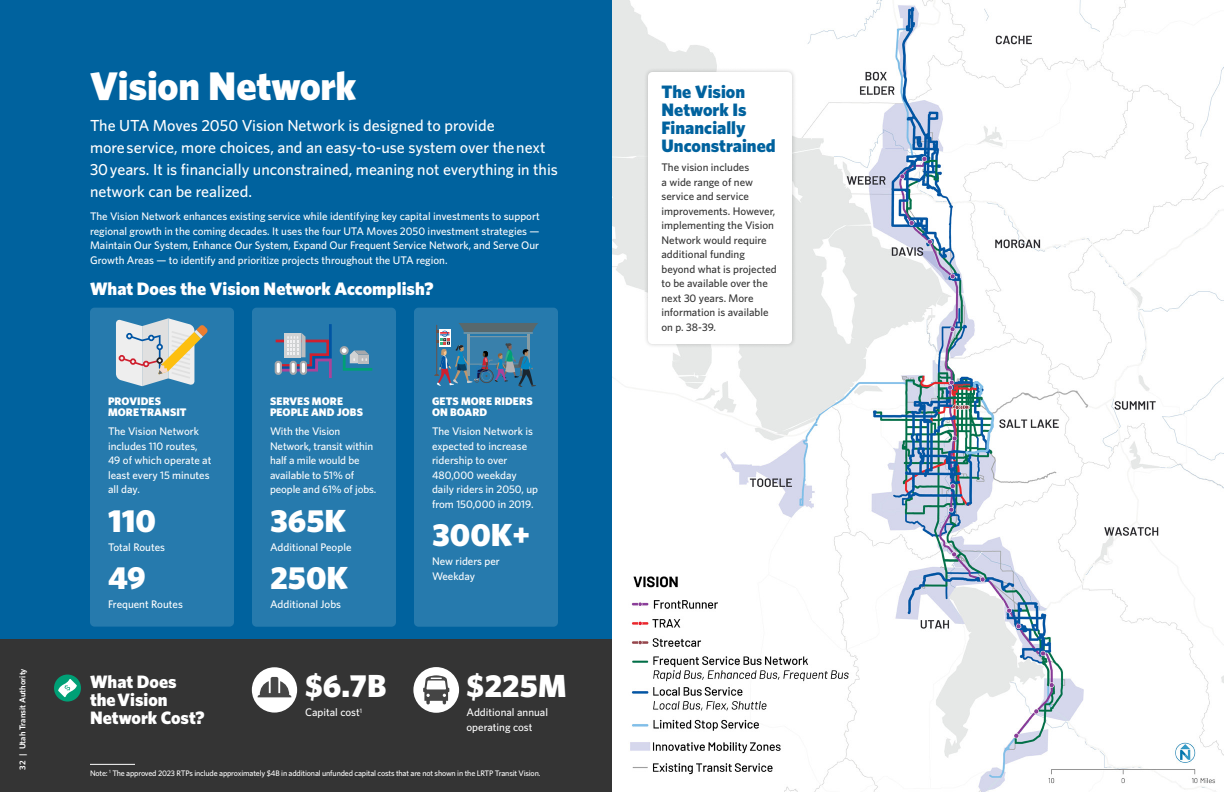
<style>
.page{position:relative;width:1224px;height:792px;background:#00629e}
.page>*{position:absolute;margin:0;border:0;box-sizing:border-box;transform-origin:0 0}
.t1{font:900 40px "Whitney";letter-spacing:-.005em;color:#fff}
.t2{font:900 32px "Whitney";color:#fff}
.t3{font:900 18px/18px "Whitney";color:#fff}
.t4{font:900 18px/18px "Whitney";color:#00629e}
.t5{font:500 16px/22px "Whitney";color:#fff}
.t6{font:500 11px/14.5px "Whitney";color:#fff}
.t7{font:500 11px/14.5px "Whitney";color:#343434}
.t8{font:900 11px/11px "Whitney";letter-spacing:.01em;color:#fff}
.t9{font:600 8.5px "Whitney";color:#fff}
.t10{font:500 8px "Whitney";letter-spacing:-.02em;color:#fff}
</style>
<div class="page">
<div style="left:0;top:639px;width:612px;height:153px;background:#343434"></div>
<div style="left:414px;top:308px;width:144px;height:256px;background:#267aad;border-radius:4px"></div>
<div style="left:90px;top:308px;width:144px;height:256px;background:#267aad;border-radius:4px"></div>
<div style="left:252px;top:308px;width:144px;height:256px;background:#267aad;border-radius:4px"></div>
<div style="left:414px;top:380px;width:144px;height:247px;background:#267aad;border-radius:4px"></div>
<div style="left:90px;top:380px;width:144px;height:247px;background:#267aad;border-radius:4px"></div>
<div style="left:252px;top:380px;width:144px;height:247px;background:#267aad;border-radius:4px"></div>
<svg style="left:116px;top:318px;width:92px;height:68px"></svg>
<svg style="left:274px;top:324px;width:58px;height:54px"></svg>
<svg style="left:341px;top:350px;width:32px;height:21px"></svg>
<div style="left:341px;top:347px;width:7px;height:7px;background:#fff;border-radius:50%"></div>
<div style="left:340px;top:346px;width:9px;height:9px;border:2px solid #a6a8ab;border-radius:50%"></div>
<div style="left:276px;top:362px;width:5px;height:12px;background:#fff;border-radius:2px"></div>
<div style="left:275px;top:361px;width:7px;height:14px;border:2px solid #a6a8ab;border-radius:2px"></div>
<div style="left:291px;top:362px;width:5px;height:12px;background:#fff;border-radius:2px"></div>
<div style="left:290px;top:361px;width:7px;height:14px;border:2px solid #a6a8ab;border-radius:2px"></div>
<div style="left:301px;top:362px;width:5px;height:12px;background:#fff;border-radius:2px"></div>
<div style="left:300px;top:361px;width:7px;height:14px;border:2px solid #a6a8ab;border-radius:2px"></div>
<img style="left:434px;top:323px;width:104px;height:64px">
<div style="left:54px;top:675px;width:27px;height:27px;background:#00a076;border-radius:50%"></div>
<svg style="left:58px;top:679px;width:19px;height:18px"></svg>
<img style="left:612px;top:0;width:612px;height:792px">
<div style="left:252px;top:667px;width:45px;height:46px;background:#fff;border-radius:50%"></div>
<svg style="left:258px;top:677px;width:33px;height:20px"></svg>
<div style="left:413px;top:667px;width:46px;height:46px;background:#fff;border-radius:50%"></div>
<svg style="left:423px;top:675px;width:26px;height:30px"></svg>
<div style="left:643px;top:67px;width:154px;height:282px;background:#000;opacity:.2"></div>
<div style="left:648px;top:72px;width:144px;height:272px;background:#fff;border-radius:4px"></div>
<hr style="left:90px;top:764px;width:45px;height:1px;background:#fff">
<p class="t9" style="left:17px;top:770px;width:103px;rotate:-90deg">32 | Utah Transit Authority</p>
<h1 class="t1" style="left:90px;top:59px;width:268px">Vision Network</h1>
<h3 class="t5" style="left:90px;top:114px;width:469px">The UTA Moves 2050 Vision Network is designed to provide<br>more service, more choices, and an easy-to-use system over the next 30 years. It is financially unconstrained, meaning not everything in this network can be realized.</h3>
<p class="t6" style="left:90px;top:209px;width:451px;text-align:justify">The Vision Network enhances existing service while identifying key capital investments to support regional growth in the coming decades. It uses the four UTA Moves 2050 investment strategies — Maintain Our System, Enhance Our System, Expand Our Frequent Service Network, and Serve Our Growth Areas — to identify and prioritize projects throughout the UTA region.</p>
<h3 class="t3" style="left:90px;top:280px;width:345px">What Does the Vision Network Accomplish?</h3>
<p class="t8" style="left:108px;top:396px;width:80px">PROVIDES<br>MORE TRANSIT</p>
<p class="t6" style="left:108px;top:424px;width:105px">The Vision Network includes 110 routes,<br>49 of which operate at least every 15 minutes all day.</p>
<h2 class="t2" style="left:108px;top:499px;width:49px">110</h2>
<p class="t6" style="left:108px;top:539px;width:59px">Total Routes</p>
<h2 class="t2" style="left:108px;top:556px;width:39px">49</h2>
<p class="t6" style="left:108px;top:597px;width:76px">Frequent Routes</p>
<p class="t8" style="left:270px;top:396px;width:95px">SERVES MORE<br>PEOPLE AND JOBS</p>
<p class="t6" style="left:270px;top:424px;width:108px">With the Vision<br>Network, transit within half a mile would be available to 51% of people and 61% of jobs.</p>
<h2 class="t2" style="left:270px;top:499px;width:77px">365K</h2>
<p class="t6" style="left:270px;top:539px;width:83px">Additional People</p>
<h2 class="t2" style="left:270px;top:556px;width:79px">250K</h2>
<p class="t6" style="left:270px;top:597px;width:73px">Additional Jobs</p>
<h3 class="t3" style="left:90px;top:672px;width:116px">What Does the Vision<br>Network Cost?</h3>
<h2 class="t2" style="left:305px;top:665px;width:83px">$6.7B</h2>
<p class="t6" style="left:305px;top:705px;width:59px">Capital cost<sup>1</sup></p>
<p class="t8" style="left:432px;top:396px;width:102px">GETS MORE RIDERS<br>ON BOARD</p>
<p class="t6" style="left:432px;top:424px;width:108px">The Vision Network is expected to increase ridership to over<br>480,000 weekday daily riders in 2050, up from 150,000 in 2019.</p>
<h2 class="t2" style="left:432px;top:514px;width:100px">300K+</h2>
<p class="t6" style="left:432px;top:554px;width:69px">New riders per<br>Weekday</p>
<h2 class="t2" style="left:466px;top:665px;width:101px">$225M</h2>
<p class="t6" style="left:466px;top:705px;width:83px">Additional annual operating cost</p>
<p class="t10" style="left:90px;top:768px;width:452px">Note: <sup>1</sup> The approved 2023 RTPs include approximately $4B in additional unfunded capital costs that are not shown in the LRTP Transit Vision.</p>
<h3 class="t4" style="left:662px;top:82px;width:116px">The Vision<br>Network Is<br>Financially<br>Unconstrained</h3>
<p class="t7" style="left:662px;top:160px;width:117px">The vision includes<br>a wide range of new service and service improvements. However, implementing the Vision<br>Network would require additional funding beyond what is projected to be available over the next 30 years. More information is available on p. 38-39.</p>
</div>
